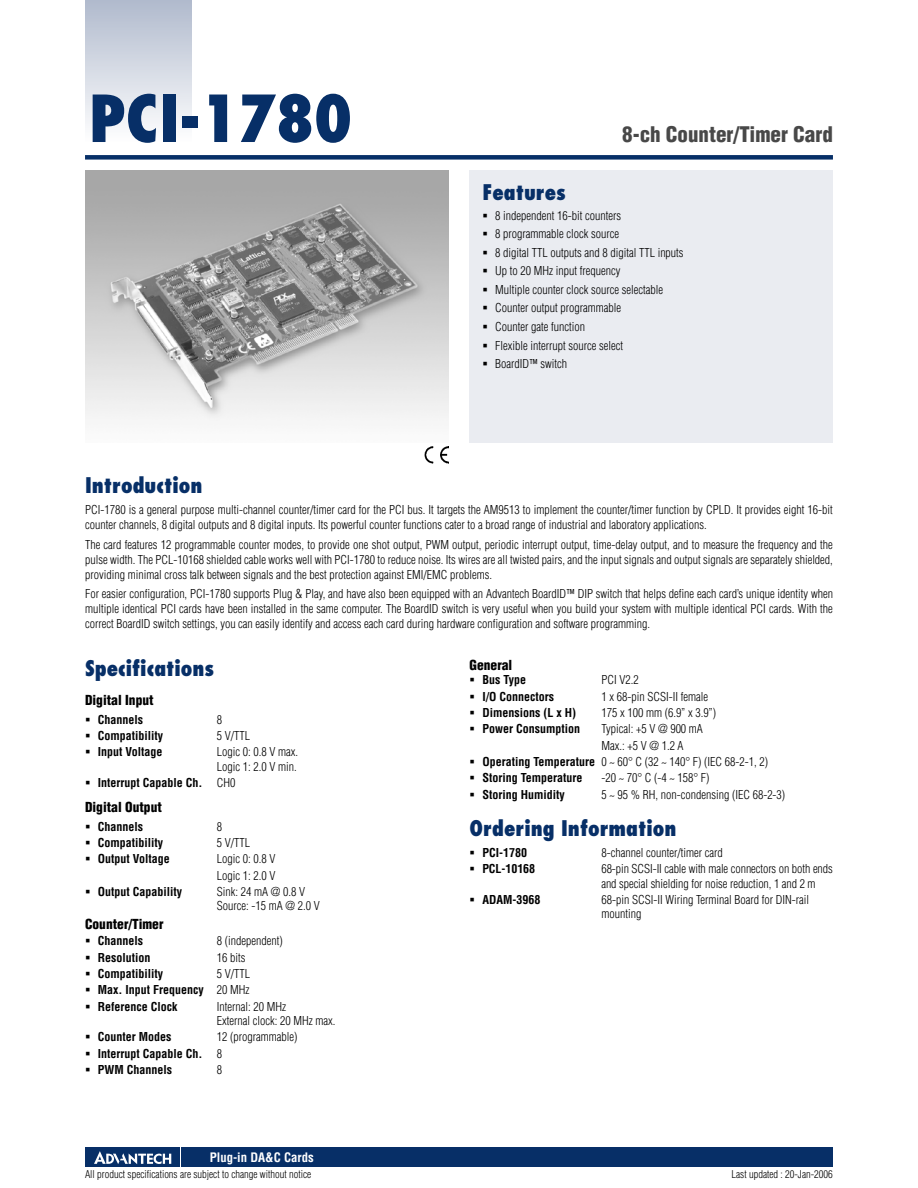
<style>
.page{position:relative;width:918px;height:1188px;background:#fff}
.page>*{position:absolute;margin:0;border:0;box-sizing:border-box;transform-origin:0 0}
.t1{font:800 condensed 63px "Futura";color:#072f67}
.t2{font:800 condensed 21px "Futura";color:#072f67}
.t3{font:900 condensed 21px "Helvetica";color:#484848}
.t4{font:900 condensed 13.5px "Helvetica";color:#000}
.t5{font:700 condensed 12.75px "Helvetica";color:#fff}
.t6{font:300 condensed 12px/14.2px "Helvetica";color:#000}
.t7{font:700 condensed 12px "Helvetica";color:#000}
.t8{font:300 condensed 10.5px "Helvetica";color:#000}
.s1{font-weight:700}
.s2{font-weight:300}
</style>
<div class="page">
<div style="left:85px;top:155px;width:748px;height:5px;background:#072f67"></div>
<div style="left:85px;top:0;width:106px;height:143px;background:linear-gradient(to bottom,#b0bacd,#fff)"></div>
<div style="left:470px;top:170px;width:363px;height:272px;background:#eaecf1"></div>
<div style="left:182px;top:1147px;width:651px;height:20px;background:#072f67"></div>
<div style="left:85px;top:1147px;width:95px;height:20px;background:#072f67"></div>
<svg style="left:94px;top:1151px;width:77px;height:13px"></svg>
<img style="left:85px;top:170px;width:363px;height:251px">
<img style="left:425px;top:446px;width:23px;height:17px">
<h1 class="t1" style="left:89px;top:78px;width:265px">PCI-1780</h1>
<h2 class="t2" style="left:482px;top:178px;width:85px">Features</h2>
<h2 class="t3" style="left:622px;top:121px;width:212px">8-ch Counter/Timer Card</h2>
<p class="t6" style="left:482px;top:208px;width:140px">▪ 8 independent 16-bit counters</p>
<p class="t6" style="left:482px;top:227px;width:138px">▪ 8 programmable clock source</p>
<p class="t6" style="left:482px;top:245px;width:203px">▪ 8 digital TTL outputs and 8 digital TTL inputs</p>
<p class="t6" style="left:482px;top:264px;width:140px">▪ Up to 20 MHz input frequency</p>
<p class="t6" style="left:482px;top:282px;width:182px">▪ Multiple counter clock source selectable</p>
<p class="t6" style="left:482px;top:301px;width:140px">▪ Counter output programmable</p>
<p class="t6" style="left:482px;top:319px;width:104px">▪ Counter gate function</p>
<p class="t6" style="left:482px;top:338px;width:142px">▪ Flexible interrupt source select</p>
<p class="t6" style="left:482px;top:356px;width:86px">▪ BoardID™ switch</p>
<h2 class="t2" style="left:85px;top:472px;width:119px">Introduction</h2>
<p class="t6" style="left:85px;top:503px;width:749px;line-height:15px">PCI-1780 is a general purpose multi-channel counter/timer card for the PCI bus. It targets the AM9513 to implement the counter/timer function by CPLD. It provides eight 16-bit counter channels, 8 digital outputs and 8 digital inputs. Its powerful counter functions cater to a broad range of industrial and laboratory applications.</p>
<p class="t6" style="left:85px;top:537px;width:749px;line-height:15px;text-align:justify">The card features 12 programmable counter modes, to provide one shot output, PWM output, periodic interrupt output, time-delay output, and to measure the frequency and the pulse width. The PCL-10168 shielded cable works well with PCI-1780 to reduce noise. Its wires are all twisted pairs, and the input signals and output signals are separately shielded, providing minimal cross talk between signals and the best protection against EMI/EMC problems.</p>
<p class="t6" style="left:85px;top:586px;width:749px;line-height:15px;text-align:justify">For easier configuration, PCI-1780 supports Plug &amp; Play, and have also been equipped with an Advantech BoardID™ DIP switch that helps define each card’s unique identity when multiple identical PCI cards have been installed in the same computer. The BoardID switch is very useful when you build your system with multiple identical PCI cards. With the correct BoardID switch settings, you can easily identify and access each card during hardware configuration and software programming.</p>
<p class="t4" style="left:470px;top:657px;width:44px">General</p>
<p class="t7" style="left:470px;top:673px;width:58px">▪ Bus Type</p>
<p class="t6" style="left:601px;top:673px;width:39px">PCI V2.2</p>
<p class="t7" style="left:470px;top:689px;width:86px">▪ I/O Connectors</p>
<p class="t6" style="left:601px;top:689px;width:108px">1 x 68-pin SCSI-II female</p>
<p class="t7" style="left:470px;top:705px;width:108px">▪ Dimensions (L x H)</p>
<p class="t6" style="left:601px;top:705px;width:116px">175 x 100 mm (6.9” x 3.9”)</p>
<p class="t7" style="left:470px;top:722px;width:112px">▪ Power Consumption</p>
<p class="t6" style="left:601px;top:721px;width:103px;line-height:16.4px">Typical: +5 V @ 900 mA<br>Max.: +5 V @ 1.2 A</p>
<p class="t6" style="left:470px;top:755px;width:300px">▪ <span class="s1">Operating Temperature</span> 0 ~ 60° C (32 ~ 140° F) (IEC 68-2-1, 2)</p>
<p class="t7" style="left:470px;top:771px;width:114px">▪ Storing Temperature</p>
<p class="t6" style="left:601px;top:771px;width:110px">-20 ~ 70° C (-4 ~ 158° F)</p>
<p class="t7" style="left:470px;top:787px;width:97px">▪ Storing Humidity</p>
<p class="t6" style="left:601px;top:787px;width:185px">5 ~ 95 % RH, non-condensing (IEC 68-2-3)</p>
<h2 class="t2" style="left:470px;top:815px;width:208px">Ordering Information</h2>
<p class="t7" style="left:470px;top:845px;width:59px">▪ PCI-1780</p>
<p class="t6" style="left:601px;top:845px;width:123px">8-channel counter/timer card</p>
<p class="t7" style="left:470px;top:862px;width:67px">▪ PCL-10168</p>
<p class="t6" style="left:601px;top:862px;width:233px">68-pin SCSI-II cable with male connectors on both ends and special shielding for noise reduction, 1 and 2 m</p>
<p class="t7" style="left:470px;top:892px;width:72px">▪ ADAM-3968</p>
<p class="t6" style="left:601px;top:892px;width:209px">68-pin SCSI-II Wiring Terminal Board for DIN-rail mounting</p>
<h2 class="t2" style="left:85px;top:655px;width:131px">Specifications</h2>
<p class="t4" style="left:85px;top:692px;width:70px">Digital Input</p>
<p class="t7" style="left:85px;top:712px;width:60px">▪ Channels</p>
<p class="t6" style="left:217px;top:712px;width:7px">8</p>
<p class="t7" style="left:85px;top:728px;width:80px">▪ Compatibility</p>
<p class="t6" style="left:217px;top:729px;width:35px">5 V/TTL</p>
<p class="t7" style="left:85px;top:745px;width:79px">▪ Input Voltage</p>
<p class="t6" style="left:217px;top:745px;width:83px">Logic 0: 0.8 V max.<br>Logic 1: 2.0 V min.</p>
<p class="t7" style="left:85px;top:775px;width:152px">▪ Interrupt Capable Ch. <span class="s2">CH0</span></p>
<p class="t4" style="left:85px;top:799px;width:78px">Digital Output</p>
<p class="t7" style="left:85px;top:819px;width:60px">▪ Channels</p>
<p class="t6" style="left:217px;top:819px;width:7px">8</p>
<p class="t7" style="left:85px;top:835px;width:80px">▪ Compatibility</p>
<p class="t6" style="left:217px;top:835px;width:35px">5 V/TTL</p>
<p class="t7" style="left:85px;top:852px;width:86px">▪ Output Voltage</p>
<p class="t6" style="left:217px;top:851px;width:60px;line-height:16.4px">Logic 0: 0.8 V<br>Logic 1: 2.0 V</p>
<p class="t7" style="left:85px;top:884px;width:99px">▪ Output Capability</p>
<p class="t6" style="left:217px;top:885px;width:104px">Sink: 24 mA @ 0.8 V<br>Source: -15 mA @ 2.0 V</p>
<p class="t4" style="left:85px;top:916px;width:80px">Counter/Timer</p>
<p class="t7" style="left:85px;top:934px;width:60px">▪ Channels</p>
<p class="t6" style="left:217px;top:934px;width:67px">8 (independent)</p>
<p class="t7" style="left:85px;top:950px;width:67px">▪ Resolution</p>
<p class="t6" style="left:217px;top:950px;width:30px">16 bits</p>
<p class="t7" style="left:85px;top:966px;width:80px">▪ Compatibility</p>
<p class="t6" style="left:217px;top:967px;width:35px">5 V/TTL</p>
<p class="t7" style="left:85px;top:983px;width:166px">▪ Max. Input Frequency <span class="s2">20 MHz</span></p>
<p class="t7" style="left:85px;top:999px;width:94px">▪ Reference Clock</p>
<p class="t6" style="left:217px;top:999px;width:120px">Internal: 20 MHz<br>External clock: 20 MHz max.</p>
<p class="t7" style="left:85px;top:1030px;width:88px">▪ Counter Modes</p>
<p class="t6" style="left:217px;top:1030px;width:82px">12 (programmable)</p>
<p class="t7" style="left:85px;top:1046px;width:139px">▪ Interrupt Capable Ch. <span class="s2">8</span></p>
<p class="t7" style="left:85px;top:1063px;width:89px">▪ PWM Channels</p>
<p class="t6" style="left:217px;top:1063px;width:7px">8</p>
<p class="t5" style="left:210px;top:1150px;width:106px">Plug-in DA&amp;C Cards</p>
<p class="t8" style="left:85px;top:1168px;width:228px">All product specifications are subject to change without notice</p>
<p class="t8" style="left:732px;top:1168px;width:103px">Last updated : 20-Jan-2006</p>
</div>
